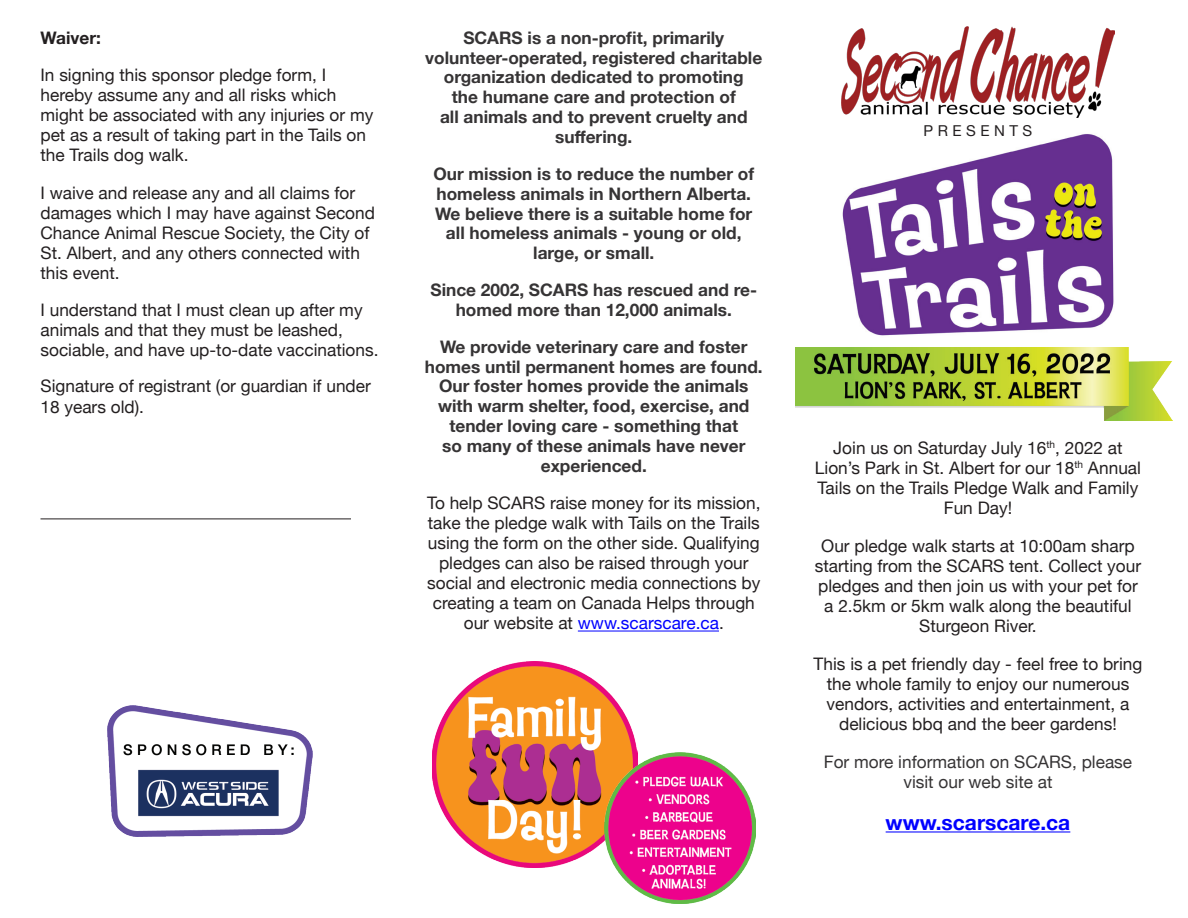
<style>
.page{position:relative;width:1188px;height:918px;background:#fff}
.page>*{position:absolute;margin:0;border:0;box-sizing:border-box;transform-origin:0 0}
.t1{font:700 21px "Helvetica Neue";color:#00f}
.t2{font:17.25px/20px "Helvetica Neue";color:#231f20}
.t3{font:700 17.25px/19.8px "Helvetica Neue";color:#363435;text-align:center}
.t4{font:17.25px/20px "Helvetica Neue";color:#363435;text-align:center}
.t5{font:700 17.25px "Helvetica Neue";color:#231f20}
.t6{font:15px "Helvetica Neue";letter-spacing:.3em;color:#231f20}
.s1{color:#00f}
</style>
<div class="page">
<img style="left:841px;top:27px;width:274px;height:90px">
<img style="left:842px;top:134px;width:272px;height:202px">
<hr style="left:40px;top:518px;width:311px;height:1px;background:#231f20">
<hr style="left:578px;top:631px;width:141px;height:1px;background:#00f">
<hr style="left:886px;top:831px;width:184px;height:2px;background:#00f">
<img style="left:795px;top:348px;width:377px;height:72px">
<img style="left:107px;top:705px;width:206px;height:132px">
<img style="left:432px;top:661px;width:205px;height:206px">
<img style="left:604px;top:752px;width:152px;height:152px">
<p class="t5" style="left:40px;top:24px;width:62px">Waiver:</p>
<p class="t2" style="left:40px;top:66px;width:334px">In signing this sponsor pledge form, I hereby assume any and all risks which might be associated with any injuries or my pet as a result of taking part in the Tails on the Trails dog walk.</p>
<p class="t2" style="left:40px;top:184px;width:336px">I waive and release any and all claims for damages which I may have against Second Chance Animal Rescue Society, the City of St. Albert, and any others connected with this event.</p>
<p class="t2" style="left:40px;top:301px;width:340px">I understand that I must clean up after my animals and that they must be leashed, sociable, and have up-to-date vaccinations.</p>
<p class="t2" style="left:40px;top:377px;width:332px;line-height:20.7px">Signature of registrant (or guardian if under<br>18 years old).</p>
<p class="t3" style="left:425px;top:28px;width:338px">SCARS is a non-profit, primarily volunteer-operated, registered charitable organization dedicated to promoting<br>the humane care and protection of<br>all animals and to prevent cruelty and suffering.</p>
<p class="t3" style="left:433px;top:164px;width:322px">Our mission is to reduce the number of homeless animals in Northern Alberta.<br>We believe there is a suitable home for all homeless animals - young or old, large, or small.</p>
<p class="t3" style="left:431px;top:280px;width:328px">Since 2002, SCARS has rescued and re&shy;homed more than 12,000 animals.</p>
<p class="t3" style="left:425px;top:337px;width:339px">We provide veterinary care and foster homes until permanent homes are found.<br>Our foster homes provide the animals with warm shelter, food, exercise, and tender loving care - something that<br>so many of these animals have never experienced.</p>
<p class="t2" style="left:427px;top:494px;width:335px;text-align:center">To help SCARS raise money for its mission, take the pledge walk with Tails on the Trails using the form on the other side. Qualifying pledges can also be raised through your social and electronic media connections by creating a team on Canada Helps through our website at <span class="s1">www.scarscare.ca</span>.</p>
<p class="t6" style="left:924px;top:120px;width:110px">PRESENTS</p>
<p class="t2" style="left:815px;top:439px;width:328px;text-align:center">Join us on Saturday July 16<sup>th</sup>, 2022 at<br>Lion’s Park in St. Albert for our 18<sup>th</sup> Annual<br>Tails on the Trails Pledge Walk and Family<br>Fun Day!</p>
<p class="t2" style="left:815px;top:537px;width:328px;text-align:center">Our pledge walk starts at 10:00am sharp starting from the SCARS tent. Collect your pledges and then join us with your pet for a 2.5km or 5km walk along the beautiful Sturgeon River.</p>
<p class="t2" style="left:814px;top:655px;width:330px;text-align:center">This is a pet friendly day - feel free to bring the whole family to enjoy our numerous vendors, activities and entertainment, a delicious bbq and the beer gardens!</p>
<p class="t4" style="left:824px;top:752px;width:310px">For more information on SCARS, please visit our web site at</p>
<p class="t1" style="left:886px;top:806px;width:186px">www.scarscare.ca</p>
</div>
